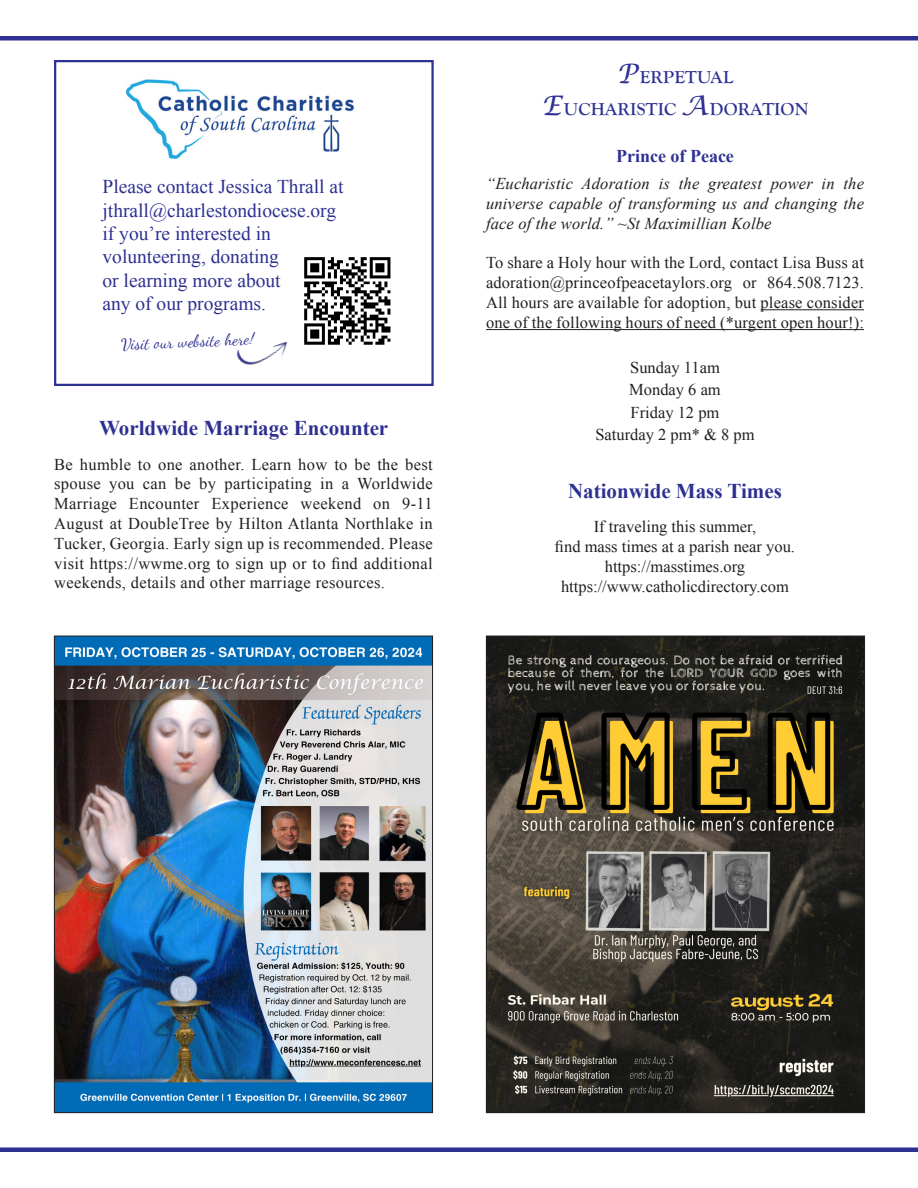
<style>
.page{position:relative;width:918px;height:1188px;background:#fff}
.page>*{position:absolute;margin:0;border:0;box-sizing:border-box;transform-origin:0 0}
.Paragraph_Style_1{font:700 21px "Times New Roman";color:#2e3092}
.t1{font:19.5px/23.4px "Times New Roman";color:#2e3092}
.Paragraph_Style_1-2{font:700 18px "Goudy Old Style T";letter-spacing:.01em;color:#2e3092}
.Paragraph_Style_1-3{font:700 18px "Times New Roman";color:#2e3092}
.t2{font:16.5px/19.8px "Times New Roman";color:#231f20;text-align:justify}
.t3{font:italic 16.5px/19.8px "Times New Roman";letter-spacing:.01em;color:#231f20;text-align:justify}
.t4{font:16.5px "Dancing Script OT";color:#2e3092}
.s1{font-family:"Lucida Calligraphy";font-weight:400;font-style:italic;font-size:27px}
</style>
<div class="page">
<div style="left:0;top:1147px;width:918px;height:5px;background:#2e3092"></div>
<div style="left:0;top:36px;width:918px;height:5px;background:#2e3092"></div>
<hr style="left:761px;top:309px;width:103px;height:1px;background:#231f20">
<hr style="left:486px;top:329px;width:378px;height:1px;background:#231f20">
<div style="left:54px;top:60px;width:380px;height:326px;border:2px solid #2e3092"></div>
<img style="left:126px;top:80px;width:228px;height:79px">
<img style="left:304px;top:257px;width:87px;height:88px">
<img style="left:221px;top:309px;width:86px;height:77px">
<img style="left:56px;top:638px;width:375px;height:473px">
<img style="left:488px;top:638px;width:375px;height:473px">
<p class="t1" style="left:103px;top:175px;width:243px">Please contact Jessica Thrall at jthrall@charlestondiocese.org if you’re interested in volunteering, donating<br>or learning more about<br>any of our programs.</p>
<p class="t4" style="left:121px;top:334px;width:136px;rotate:-2deg">Visit our website here!</p>
<p class="Paragraph_Style_1" style="left:99px;top:414px;width:291px">Worldwide Marriage Encounter</p>
<p class="t2" style="left:54px;top:454px;width:380px">Be humble to one another. Learn how to be the best spouse you can be by participating in a Worldwide Marriage Encounter Experience weekend on 9-11<br>August at DoubleTree by Hilton Atlanta Northlake in Tucker, Georgia. Early sign up is recommended. Please visit https://wwme.org to sign up or to find additional weekends, details and other marriage resources.</p>
<p class="Paragraph_Style_1-2" style="left:617px;top:67px;width:118px"><span class="s1">P</span>ERPETUAL</p>
<p class="Paragraph_Style_1-2" style="left:542px;top:99px;width:268px"><span class="s1">E</span>UCHARISTIC <span class="s1">A</span>DORATION</p>
<p class="Paragraph_Style_1-3" style="left:616px;top:144px;width:119px">Prince of Peace</p>
<p class="t3" style="left:486px;top:173px;width:380px">“Eucharistic Adoration is the greatest power in the universe capable of transforming us and changing the face of the world.” ~St Maximillian Kolbe</p>
<p class="t2" style="left:486px;top:253px;width:380px">To share a Holy hour with the Lord, contact Lisa Buss at adoration@princeofpeacetaylors.org or 864.508.7123.<br>All hours are available for adoption, but please consider one of the following hours of need (*urgent open hour!):</p>
<p class="t2" style="left:630px;top:357px;width:91px">Sunday 11am</p>
<p class="t2" style="left:629px;top:380px;width:93px">Monday 6 am</p>
<p class="t2" style="left:631px;top:402px;width:90px">Friday 12 pm</p>
<p class="t2" style="left:595px;top:425px;width:161px">Saturday 2 pm* &amp; 8 pm</p>
<p class="Paragraph_Style_1" style="left:568px;top:476px;width:215px">Nationwide Mass Times</p>
<p class="t2" style="left:594px;top:517px;width:164px">If traveling this summer,</p>
<p class="t2" style="left:555px;top:536px;width:242px">find mass times at a parish near you.</p>
<p class="t2" style="left:605px;top:556px;width:142px">https://masstimes.org</p>
<p class="t2" style="left:561px;top:576px;width:229px">https://www.catholicdirectory.com</p>
</div>
